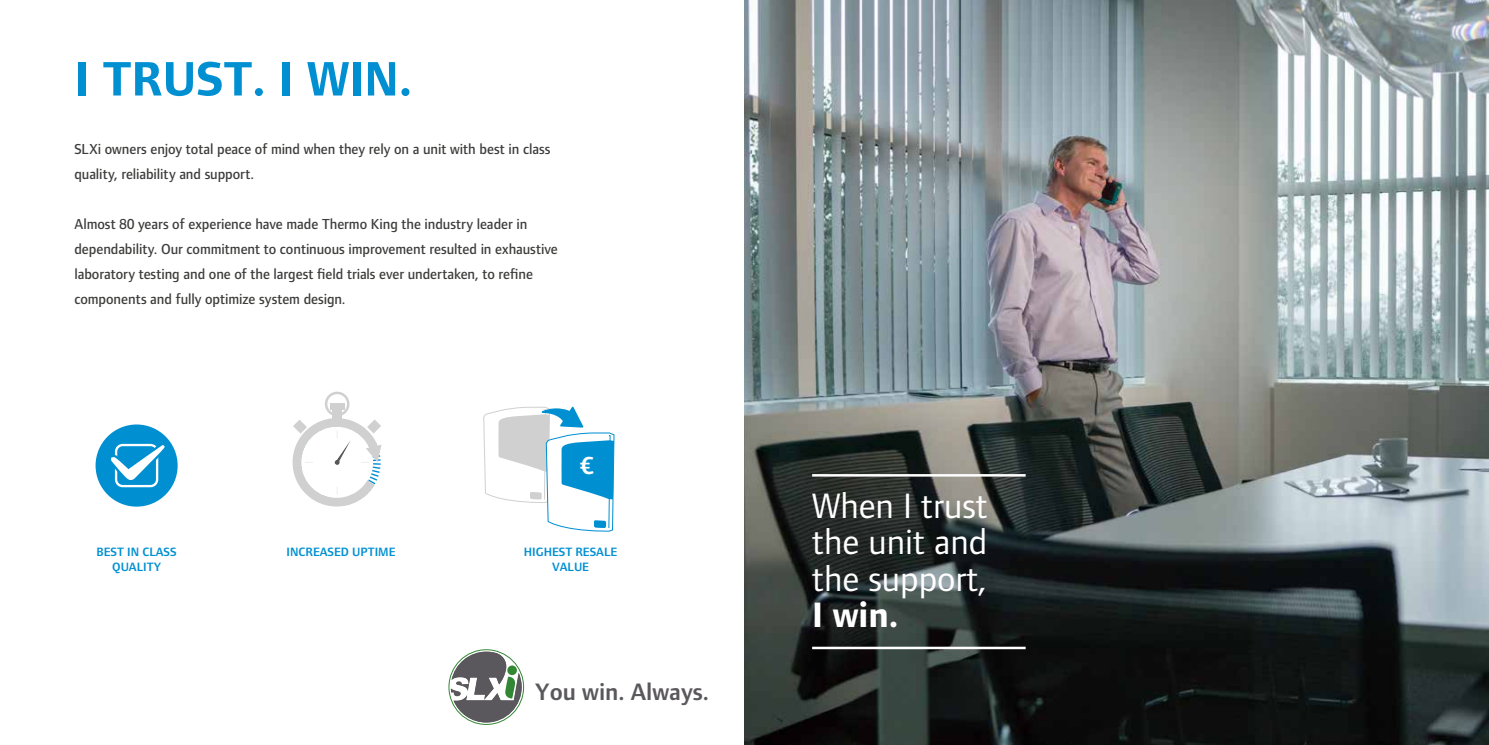
<style>
.page{position:relative;width:1489px;height:745px;background:#fff}
.page>*{position:absolute;margin:0;border:0;box-sizing:border-box;transform-origin:0 0}
.t1{font:700 50px "Foundry Form Sans Blonde";color:#0090d2}
.t2{font:36.5px/36.5px "Foundry Form Sans Blonde";color:#fff;text-align:justify}
.t3{font:700 36.5px "Foundry Form Sans Blonde";color:#fff}
.t4{font:600 25.5px "Foundry Form Sans Blonde";color:#fff}
.t5{font:600 24.62px "Foundry Form Sans Blonde";color:#5a585d}
.t6{font:500 15px/25px "Foundry Form Sans Blonde";letter-spacing:-.005em;color:#3c3c3b}
.t7{font:600 12.5px/15px "Foundry Form Sans Blonde";color:#0090d2;text-align:center}
</style>
<div class="page">
<img style="left:744px;top:0;width:744px;height:744px">
<svg style="left:483px;top:406px;width:132px;height:126px"></svg>
<hr style="left:812px;top:474px;width:213px;height:2px;background:#fff">
<hr style="left:812px;top:646px;width:213px;height:2px;background:#fff">
<div style="left:96px;top:424px;width:82px;height:82px;background:#0090d2;border-radius:50%"></div>
<div style="left:115px;top:443px;width:43px;height:44px;border:2px solid #fff;border-radius:7px"></div>
<svg style="left:111px;top:443px;width:54px;height:40px"></svg>
<div style="left:332px;top:404px;width:10px;height:14px;background:#d0d0d0"></div>
<svg style="left:292px;top:412px;width:90px;height:95px"></svg>
<div style="left:330px;top:403px;width:14px;height:6px;background:#d0d0d0"></div>
<div style="left:325px;top:391px;width:24px;height:25px;border:2px solid #d0d0d0;border-radius:50%"></div>
<svg style="left:449px;top:650px;width:74px;height:74px"></svg>
<div style="left:507px;top:665px;width:10px;height:9px;background:#328734;border-radius:50%"></div>
<div style="left:448px;top:648px;width:76px;height:76px;border:1px solid #328734;border-radius:50%"></div>
<h1 class="t1" style="left:74px;top:51px;width:339px">I TRUST. I WIN.</h1>
<p class="t6" style="left:74px;top:136px;width:477px">SLXi owners enjoy total peace of mind when they rely on a unit with best in class quality, reliability and support.</p>
<p class="t6" style="left:74px;top:211px;width:485px">Almost 80 years of experience have made Thermo King the industry leader in dependability. Our commitment to continuous improvement resulted in exhaustive laboratory testing and one of the largest field trials ever undertaken, to refine components and fully optimize system design.</p>
<h3 class="t4" style="left:580px;top:451px;width:14px">€</h3>
<p class="t7" style="left:96px;top:544px;width:82px">BEST IN CLASS</p>
<p class="t7" style="left:286px;top:544px;width:110px">INCREASED UPTIME</p>
<p class="t7" style="left:112px;top:559px;width:50px">QUALITY</p>
<p class="t7" style="left:524px;top:544px;width:95px">HIGHEST RESALE<br>VALUE</p>
<h3 class="t5" style="left:535px;top:677px;width:175px">You win. Always.</h3>
<h2 class="t2" style="left:812px;top:486px;width:177px">When I trust the unit and the support,</h2>
<h2 class="t3" style="left:812px;top:594px;width:88px">I win.</h2>
</div>
